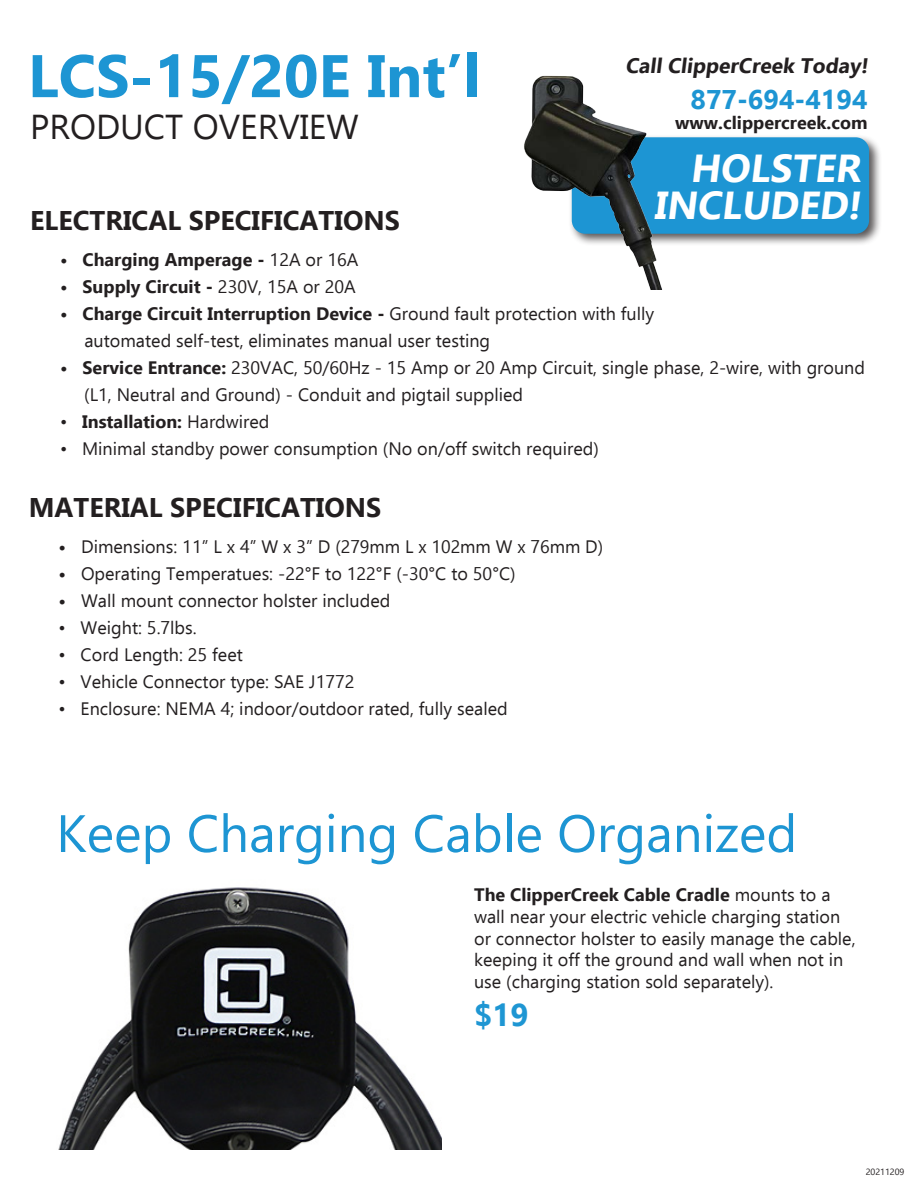
<style>
.page{position:relative;width:918px;height:1188px;background:#fff}
.page>*{position:absolute;margin:0;border:0;box-sizing:border-box;transform-origin:0 0}
.t1{font:700 60px "Ebrima";color:#1d95d3}
.t2{font:52.5px "Ebrima";color:#1d95d3}
.t3{font:700 39px "Ebrima";color:#fff}
.t4{font:34.5px "Ebrima";color:#231f20}
.t5{font:700 31.5px "Ebrima";color:#1e96d3}
.t6{font:700 27px "Ebrima";color:#231f20}
.t7{font:700 27px "Ebrima";color:#1d95d3}
.t8{font:700 21px "Ebrima";color:#231f20}
.t9{font:18px/21.6px "Ebrima";color:#231f20}
.t10{font:700 18px "Ebrima";color:#231f20}
.t11{font:9px "Ebrima";color:#231f20}
.s1{font-weight:400}
.s2{font-weight:700}
</style>
<div class="page">
<div style="left:568px;top:134px;width:314px;height:113px;background:#231f20;opacity:.75"></div>
<div style="left:572px;top:137px;width:297px;height:97px;background:#1d95d3;border-radius:14px"></div>
<img style="left:524px;top:75px;width:144px;height:214px">
<img style="left:58px;top:887px;width:383px;height:262px">
<p class="t1" style="left:28px;top:29px;width:454px">LCS-15/20E Int’l</p>
<p class="t8" style="left:625px;top:49px;width:248px">Call ClipperCreek Today!</p>
<p class="t7" style="left:690px;top:78px;width:179px">877-694-4194</p>
<p class="t10" style="left:675px;top:108px;width:194px">www.clippercreek.com</p>
<p class="t3" style="left:690px;top:137px;width:179px">HOLSTER</p>
<p class="t3" style="left:654px;top:175px;width:215px">INCLUDED!</p>
<p class="t4" style="left:30px;top:101px;width:330px">PRODUCT OVERVIEW</p>
<p class="t6" style="left:30px;top:199px;width:371px">ELECTRICAL SPECIFICATIONS</p>
<p class="t10" style="left:60px;top:246px;width:300px">• Charging Amperage - <span class="s1">12A or 16A</span></p>
<p class="t10" style="left:60px;top:273px;width:297px">• Supply Circuit - <span class="s1">230V, 15A or 20A</span></p>
<p class="t10" style="left:60px;top:300px;width:596px">• Charge Circuit Interruption Device - <span class="s1">Ground fault protection with fully</span></p>
<p class="t9" style="left:84px;top:329px;width:407px">automated self-test, eliminates manual user testing</p>
<p class="t9" style="left:60px;top:356px;width:807px"><span class="s2">• Service Entrance:</span> 230VAC, 50/60Hz - 15 Amp or 20 Amp Circuit, single phase, 2-wire, with ground</p>
<p class="t9" style="left:84px;top:383px;width:440px">(L1, Neutral and Ground) - Conduit and pigtail supplied</p>
<p class="t10" style="left:60px;top:408px;width:211px"><span class="s1">•</span> Installation: <span class="s1">Hardwired</span></p>
<p class="t9" style="left:60px;top:437px;width:540px">• Minimal standby power consumption (No on/off switch required)</p>
<p class="t6" style="left:29px;top:486px;width:354px">MATERIAL SPECIFICATIONS</p>
<p class="t9" style="left:59px;top:535px;width:546px"><span class="s2">•</span> Dimensions: 11” L x 4” W x 3” D (279mm L x 102mm W x 76mm D)</p>
<p class="t9" style="left:59px;top:562px;width:459px"><span class="s2">•</span> Operating Temperatues: -22°F to 122°F (-30°C to 50°C)</p>
<p class="t9" style="left:59px;top:589px;width:333px"><span class="s2">•</span> Wall mount connector holster included</p>
<p class="t9" style="left:59px;top:616px;width:140px">• Weight: 5.7lbs.</p>
<p class="t9" style="left:59px;top:643px;width:186px">• Cord Length: 25 feet</p>
<p class="t9" style="left:59px;top:670px;width:297px">• Vehicle Connector type: SAE J1772</p>
<p class="t9" style="left:59px;top:697px;width:451px">• Enclosure: NEMA 4; indoor/outdoor rated, fully sealed</p>
<p class="t2" style="left:56px;top:795px;width:743px">Keep Charging Cable Organized</p>
<p class="t9" style="left:474px;top:884px;width:383px"><span class="s2">The ClipperCreek Cable Cradle</span> mounts to a wall near your electric vehicle charging station or connector holster to easily manage the cable, keeping it off the ground and wall when not in use (charging station sold separately).</p>
<p class="t5" style="left:474px;top:989px;width:56px">$19</p>
<p class="t11" style="left:866px;top:1165px;width:40px">20211209</p>
</div>
